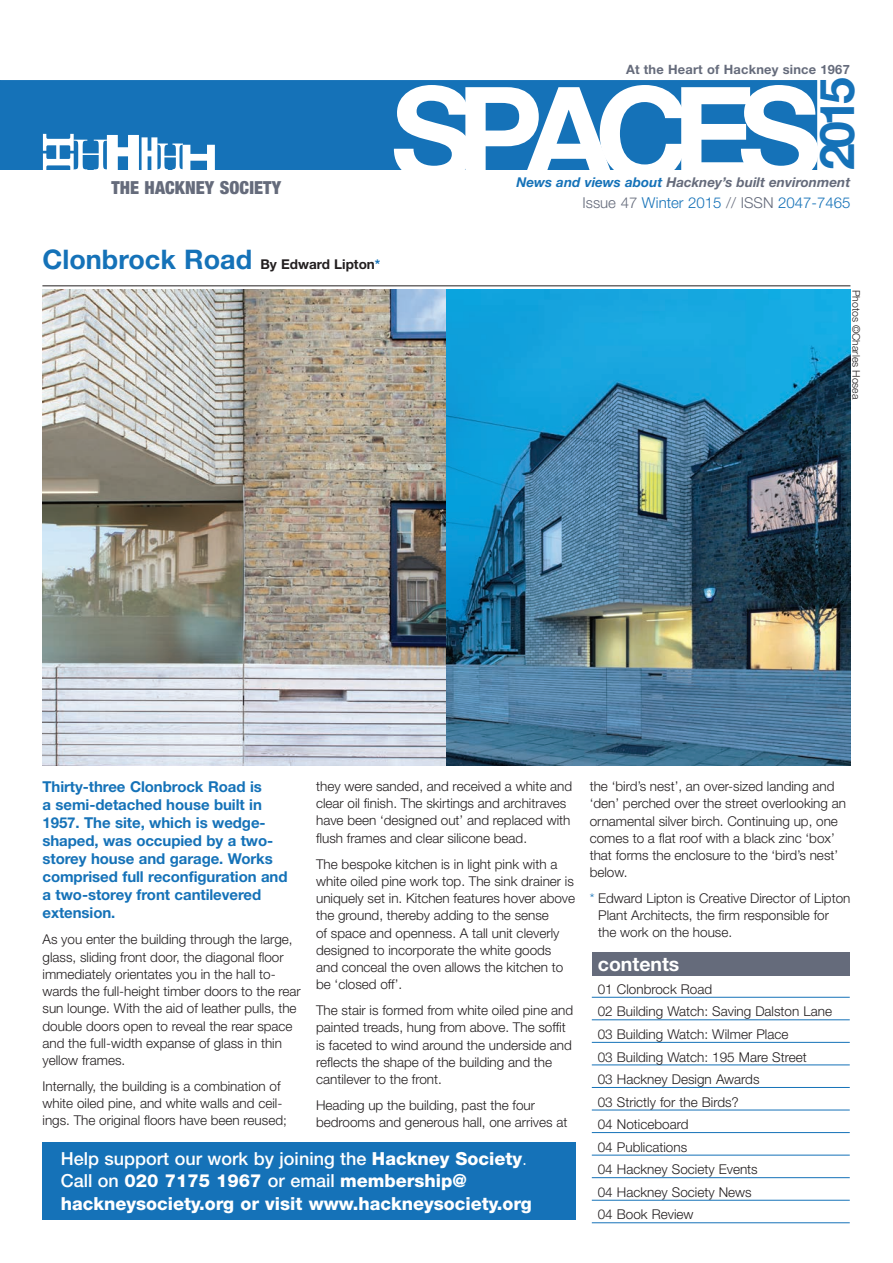
<style>
.page{position:relative;width:893px;height:1263px;background:#fff}
.page>*{position:absolute;margin:0;border:0;box-sizing:border-box;transform-origin:0 0}
.t1{font:700 129px "Helvetica Neue LT";letter-spacing:-.14em;color:#fff}
.t2{font:700 48px "Helvetica Neue LT";color:#1572b8}
.t3{font:700 19.5px "Helvetica Neue LT";color:#fff}
.t4{font:800 18px/22.5px "Helvetica Neue LT";color:#fff}
.t5{font:900 condensed 18px "Helvetica Neue LT";letter-spacing:.005em;color:#656b7b}
.intro_text{font:700 15px/18px "Helvetica Neue LT";letter-spacing:-.005em;color:#1572b8}
.t6{font:300 15px "Helvetica Neue LT";color:#1572b8}
.contents{font:300 13.5px/17.2px "Helvetica Neue LT";color:#231f20}
.t7{font:italic 700 13.5px "Helvetica Neue LT";color:#656b7b}
.rule_head{font:700 13.5px "Helvetica Neue LT";color:#231f20}
.t8{font:700 12.9px "Helvetica Neue LT";letter-spacing:.015em;color:#656b7b}
.t9{font:300 10.5px "Helvetica Neue LT";color:#231f20}
.s1{color:#1572b8}
.s2{color:#656b7b}
.s3{font-size:27px;color:#1572b8}
.s4{font-weight:500}
.s5{font-weight:300}
</style>
<div class="page">
<div style="left:0;top:81px;width:816px;height:88px;background:#1572b8"></div>
<div style="left:0;top:80px;width:817px;height:90px;border:2px solid #1572b8"></div>
<div style="left:592px;top:953px;width:258px;height:23px;background:#656b7b"></div>
<svg style="left:43px;top:134px;width:172px;height:36px"></svg>
<hr style="left:592px;top:997px;width:258px;height:1px;background:#1572b8">
<hr style="left:592px;top:1019px;width:258px;height:1px;background:#1572b8">
<hr style="left:592px;top:1042px;width:258px;height:1px;background:#1572b8">
<hr style="left:592px;top:1064px;width:258px;height:1px;background:#1572b8">
<hr style="left:592px;top:1087px;width:258px;height:1px;background:#1572b8">
<hr style="left:592px;top:1110px;width:258px;height:1px;background:#1572b8">
<hr style="left:592px;top:1132px;width:258px;height:1px;background:#1572b8">
<hr style="left:592px;top:1155px;width:258px;height:1px;background:#1572b8">
<hr style="left:592px;top:1177px;width:258px;height:1px;background:#1572b8">
<hr style="left:592px;top:1200px;width:258px;height:1px;background:#1572b8">
<hr style="left:592px;top:1222px;width:258px;height:1px;background:#1572b8">
<hr style="left:42px;top:285px;width:808px;height:1px;background:#231f20">
<img style="left:43px;top:290px;width:807px;height:475px">
<div style="left:42px;top:1142px;width:533px;height:78px;background:#1572b8"></div>
<p class="t5" style="left:111px;top:176px;width:171px">THE HACKNEY SOCIETY</p>
<p class="t8" style="left:626px;top:61px;width:225px">At the Heart of Hackney since 1967</p>
<p class="t1" style="left:391px;top:54px;width:432px">SPACES</p>
<p class="t2" style="left:807px;top:170px;width:94px;rotate:-90deg">2015</p>
<p class="t7" style="left:516px;top:174px;width:336px"><span class="s1">News and views about</span> Hackney’s built environment</p>
<p class="t6" style="left:582px;top:193px;width:269px"><span class="s2">Issue 47</span> Winter 2015 <span class="s2">// ISSN</span> 2047-7465</p>
<p class="rule_head" style="left:42px;top:256px;width:339px"><span class="s3">Clonbrock Road</span> By Edward Lipton<span class="s1">*</span></p>
<p class="t9" style="left:862px;top:290px;width:111px;rotate:90deg">Photos ©Charles Hosea</p>
<p class="intro_text" style="left:43px;top:777px;width:247px">Thirty-three Clonbrock Road is<br>a semi-detached house built in<br>1957. The site, which is wedge&shy;shaped, was occupied by a two&shy;storey house and garage. Works comprised full reconfiguration and a two-storey front cantilevered extension.</p>
<p class="contents" style="left:43px;top:931px;width:260px">As you enter the building through the large, glass, sliding front door, the diagonal floor immediately orientates you in the hall to&shy;wards the full-height timber doors to the rear sun lounge. With the aid of leather pulls, the double doors open to reveal the rear space and the full-width expanse of glass in thin yellow frames.</p>
<p class="contents" style="left:43px;top:1077px;width:246px">Internally, the building is a combination of white oiled pine, and white walls and ceil&shy;ings. The original floors have been reused;</p>
<p class="contents" style="left:316px;top:777px;width:258px">they were sanded, and received a white and clear oil finish. The skirtings and architraves have been ‘designed out’ and replaced with flush frames and clear silicone bead.</p>
<p class="contents" style="left:316px;top:855px;width:261px">The bespoke kitchen is in light pink with a white oiled pine work top. The sink drainer is uniquely set in. Kitchen features hover above the ground, thereby adding to the sense<br>of space and openness. A tall unit cleverly designed to incorporate the white goods and conceal the oven allows the kitchen to be ‘closed off’.</p>
<p class="contents" style="left:316px;top:1001px;width:259px">The stair is formed from white oiled pine and painted treads, hung from above. The soffit is faceted to wind around the underside and reflects the shape of the building and the cantilever to the front.</p>
<p class="contents" style="left:316px;top:1096px;width:253px">Heading up the building, past the four bedrooms and generous hall, one arrives at</p>
<p class="t4" style="left:61px;top:1147px;width:473px"><span class="s4">Help support our work by joining the</span> Hackney Society<span class="s5">.<br></span><span class="s4">Call on</span> 020 7175 1967 <span class="s4">or email</span> membership@ hackneysociety.org or visit www.hackneysociety.org</p>
<p class="contents" style="left:590px;top:777px;width:258px">the ‘bird’s nest’, an over-sized landing and ‘den’ perched over the street overlooking an ornamental silver birch. Continuing up, one comes to a flat roof with a black zinc ‘box’ that forms the enclosure to the ‘bird’s nest’ below.</p>
<p class="contents" style="left:598px;top:889px;width:254px;text-indent:-8px"><span class="s1">*</span> Edward Lipton is Creative Director of Lipton<br>Plant Architects, the firm responsible for the work on the house.</p>
<p class="t3" style="left:598px;top:952px;width:83px">contents</p>
<p class="contents" style="left:598px;top:980px;width:116px">01 Clonbrock Road</p>
<p class="contents" style="left:598px;top:1003px;width:236px">02 Building Watch: Saving Dalston Lane</p>
<p class="contents" style="left:598px;top:1025px;width:192px">03 Building Watch: Wilmer Place</p>
<p class="contents" style="left:598px;top:1048px;width:210px">03 Building Watch: 195 Mare Street</p>
<p class="contents" style="left:598px;top:1070px;width:163px">03 Hackney Design Awards</p>
<p class="contents" style="left:598px;top:1093px;width:143px">03 Strictly for the Birds?</p>
<p class="contents" style="left:598px;top:1115px;width:92px">04 Noticeboard</p>
<p class="contents" style="left:598px;top:1138px;width:91px">04 Publications</p>
<p class="contents" style="left:598px;top:1160px;width:161px">04 Hackney Society Events</p>
<p class="contents" style="left:598px;top:1183px;width:155px">04 Hackney Society News</p>
<p class="contents" style="left:598px;top:1206px;width:97px">04 Book Review</p>
</div>
